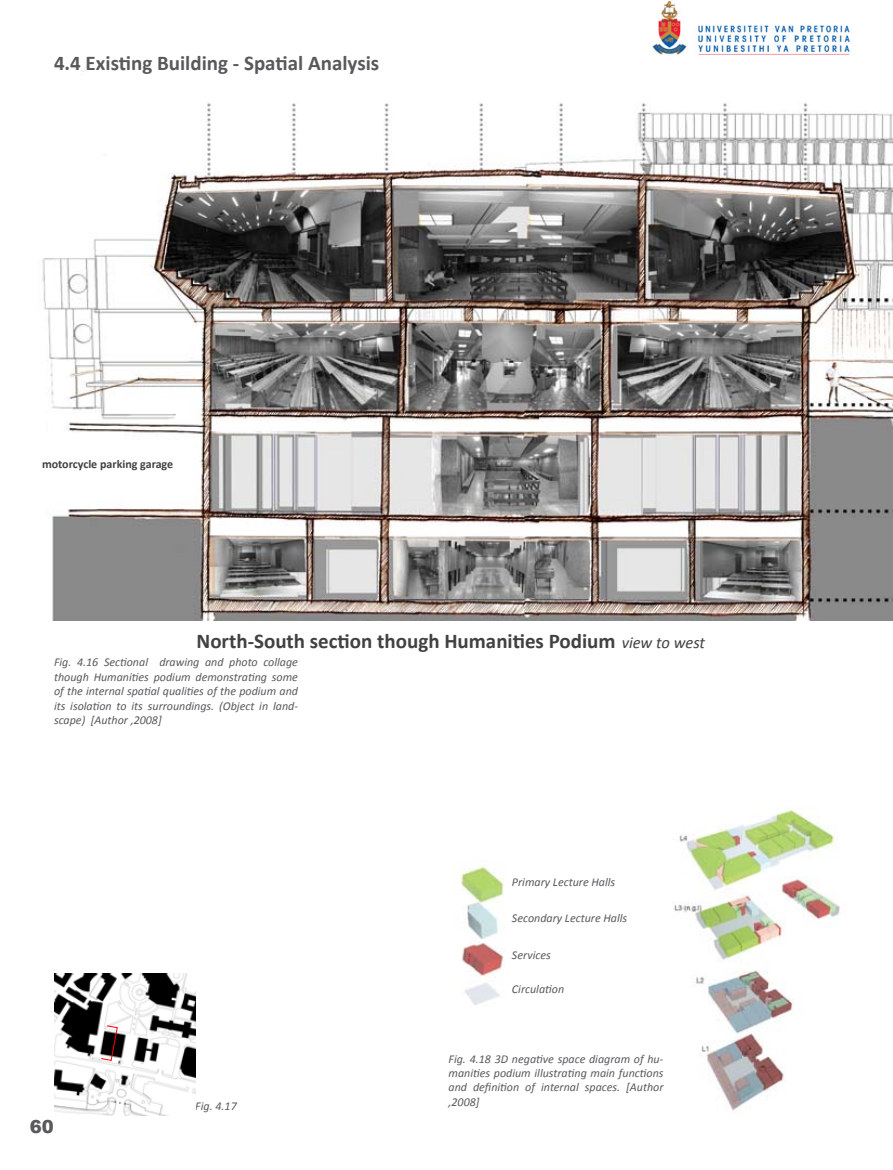
<style>
.page{position:relative;width:893px;height:1170px;background:#fff}
.page>*{position:absolute;margin:0;border:0;box-sizing:border-box;transform-origin:0 0}
.t1{font:700 21px "Calibri";color:#414142}
.t2{font:700 21px "Calibri";color:#58595b}
.t3{font:900 18px "Arial";color:#58595b}
.t4{font:italic 12px/14.4px "Calibri";color:#58595b;text-align:justify}
.t5{font:700 12px "Calibri";color:#414142}
.s1{font-weight:400;font-style:italic;font-size:16.5px}
</style>
<div class="page">
<img style="left:459px;top:865px;width:46px;height:140px">
<img style="left:42px;top:45px;width:851px;height:575px">
<img style="left:673px;top:807px;width:167px;height:304px">
<img style="left:54px;top:973px;width:141px;height:142px">
<svg style="left:100px;top:1024px;width:18px;height:37px"></svg>
<img style="left:653px;top:1px;width:201px;height:54px">
<h1 class="t2" style="left:54px;top:50px;width:327px">4.4 Existing Building - Spatial Analysis</h1>
<p class="t5" style="left:42px;top:456px;width:133px">motorcycle parking garage</p>
<h1 class="t1" style="left:196px;top:627px;width:510px">North-South section though Humanities Podium <span class="s1">view to west</span></h1>
<p class="t4" style="left:54px;top:654px;width:246px">Fig. 4.16 Sectional drawing and photo collage though Humanities podium demonstrating some of the internal spatial qualities of the podium and its isolation to its surroundings. (Object in land&shy;scape) [Author ,2008]</p>
<h2 class="t3" style="left:30px;top:1112px;width:26px">60</h2>
<p class="t4" style="left:195px;top:1098px;width:43px">Fig. 4.17</p>
<p class="t4" style="left:512px;top:874px;width:105px">Primary Lecture Halls</p>
<p class="t4" style="left:512px;top:910px;width:117px">Secondary Lecture Halls</p>
<p class="t4" style="left:512px;top:946px;width:40px">Services</p>
<p class="t4" style="left:512px;top:981px;width:54px">Circulation</p>
<p class="t4" style="left:448px;top:1050px;width:216px">Fig. 4.18 3D negative space diagram of hu&shy;manities podium illustrating main functions and definition of internal spaces. [Author ,2008]</p>
</div>
